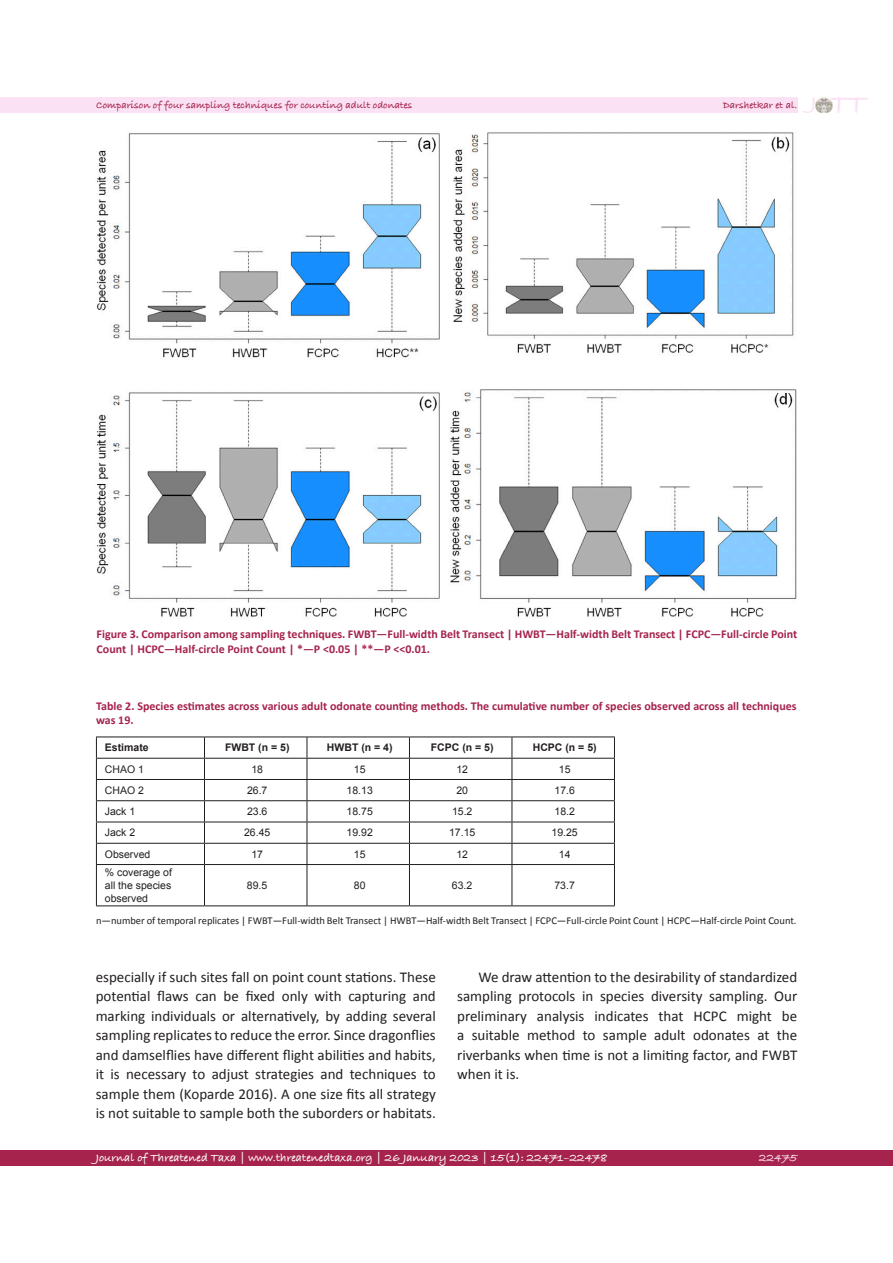
<style>
.page{position:relative;width:893px;height:1263px;background:#fff}
.page>*{position:absolute;margin:0;border:0;box-sizing:border-box;transform-origin:0 0}
.t1{font:700 28.95px "Bradley Hand ITCTT";color:#fbe1f4}
.t2{font:15px/19.5px "Calibri";color:#231f20;text-align:justify}
.t3{font:700 12px/14.4px "Calibri";color:#a5234c}
.t4{font:700 12px "Bradley Hand ITCTT";color:#fff}
.t5{font:700 12px "Bradley Hand ITCTT";color:#fbe1f4}
.t6{font:10.5px/12.6px "Arial MT2";color:#231f20;text-align:justify}
.t7{font:10.5px "Calibri";color:#231f20}
.t8{font:700 10.5px "Bradley Hand ITCTT";letter-spacing:-.005em;color:#a5234c}
.t9{font:700 10.5px "Arial";color:#231f20}
</style>
<div class="page">
<div style="left:0;top:97px;width:797px;height:16px;background:#fbe1f4"></div>
<div style="left:0;top:1150px;width:893px;height:16px;background:#a5234c"></div>
<img style="left:815px;top:97px;width:17px;height:16px">
<img style="left:97px;top:132px;width:700px;height:485px">
<hr style="left:96px;top:736px;width:108px;height:1px;background:#1d1e1f">
<hr style="left:204px;top:736px;width:103px;height:1px;background:#1d1e1f">
<hr style="left:307px;top:736px;width:102px;height:1px;background:#1d1e1f">
<hr style="left:409px;top:736px;width:103px;height:1px;background:#1d1e1f">
<hr style="left:512px;top:736px;width:103px;height:1px;background:#1d1e1f">
<hr style="left:96px;top:758px;width:108px;height:1px;background:#1d1e1f">
<hr style="left:204px;top:758px;width:103px;height:1px;background:#1d1e1f">
<hr style="left:307px;top:758px;width:102px;height:1px;background:#1d1e1f">
<hr style="left:409px;top:758px;width:103px;height:1px;background:#1d1e1f">
<hr style="left:512px;top:758px;width:103px;height:1px;background:#1d1e1f">
<hr style="left:96px;top:779px;width:108px;height:1px;background:#1d1e1f">
<hr style="left:204px;top:779px;width:103px;height:1px;background:#1d1e1f">
<hr style="left:307px;top:779px;width:102px;height:1px;background:#1d1e1f">
<hr style="left:409px;top:779px;width:103px;height:1px;background:#1d1e1f">
<hr style="left:512px;top:779px;width:103px;height:1px;background:#1d1e1f">
<hr style="left:96px;top:800px;width:108px;height:1px;background:#1d1e1f">
<hr style="left:204px;top:800px;width:103px;height:1px;background:#1d1e1f">
<hr style="left:307px;top:800px;width:102px;height:1px;background:#1d1e1f">
<hr style="left:409px;top:800px;width:103px;height:1px;background:#1d1e1f">
<hr style="left:512px;top:800px;width:103px;height:1px;background:#1d1e1f">
<hr style="left:96px;top:822px;width:108px;height:1px;background:#1d1e1f">
<hr style="left:204px;top:822px;width:103px;height:1px;background:#1d1e1f">
<hr style="left:307px;top:822px;width:102px;height:1px;background:#1d1e1f">
<hr style="left:409px;top:822px;width:103px;height:1px;background:#1d1e1f">
<hr style="left:512px;top:822px;width:103px;height:1px;background:#1d1e1f">
<hr style="left:96px;top:843px;width:108px;height:1px;background:#1d1e1f">
<hr style="left:204px;top:843px;width:103px;height:1px;background:#1d1e1f">
<hr style="left:307px;top:843px;width:102px;height:1px;background:#1d1e1f">
<hr style="left:409px;top:843px;width:103px;height:1px;background:#1d1e1f">
<hr style="left:512px;top:843px;width:103px;height:1px;background:#1d1e1f">
<hr style="left:96px;top:864px;width:108px;height:1px;background:#1d1e1f">
<hr style="left:204px;top:864px;width:103px;height:1px;background:#1d1e1f">
<hr style="left:307px;top:864px;width:102px;height:1px;background:#1d1e1f">
<hr style="left:409px;top:864px;width:103px;height:1px;background:#1d1e1f">
<hr style="left:512px;top:864px;width:103px;height:1px;background:#1d1e1f">
<hr style="left:96px;top:905px;width:108px;height:1px;background:#1d1e1f">
<hr style="left:204px;top:905px;width:103px;height:1px;background:#1d1e1f">
<hr style="left:307px;top:905px;width:102px;height:1px;background:#1d1e1f">
<hr style="left:409px;top:905px;width:103px;height:1px;background:#1d1e1f">
<hr style="left:512px;top:905px;width:103px;height:1px;background:#1d1e1f">
<svg style="left:96px;top:737px;width:1px;height:127px"></svg>
<hr style="left:96px;top:865px;width:1px;height:40px;background:#1d1e1f">
<svg style="left:204px;top:737px;width:1px;height:127px"></svg>
<svg style="left:307px;top:737px;width:1px;height:127px"></svg>
<svg style="left:409px;top:737px;width:1px;height:127px"></svg>
<svg style="left:512px;top:737px;width:1px;height:127px"></svg>
<svg style="left:614px;top:737px;width:1px;height:127px"></svg>
<hr style="left:204px;top:865px;width:1px;height:40px;background:#1d1e1f">
<hr style="left:307px;top:865px;width:1px;height:40px;background:#1d1e1f">
<hr style="left:409px;top:865px;width:1px;height:40px;background:#1d1e1f">
<hr style="left:512px;top:865px;width:1px;height:40px;background:#1d1e1f">
<hr style="left:614px;top:865px;width:1px;height:40px;background:#1d1e1f">
<h1 class="t1" style="left:811px;top:82px;width:57px"><sup>J</sup> TT</h1>
<p class="t8" style="left:96px;top:97px;width:318px">Comparison of four sampling techniques for counting adult odonates</p>
<p class="t8" style="left:723px;top:97px;width:76px">Darshetkar et al.</p>
<p class="t3" style="left:97px;top:627px;width:702px">Figure 3. Comparison among sampling techniques. FWBT—Full-width Belt Transect | HWBT—Half-width Belt Transect | FCPC—Full-circle Point<br>Count | HCPC—Half-circle Point Count | *—P &lt;0.05 | **—P &lt;&lt;0.01.</p>
<p class="t3" style="left:96px;top:699px;width:702px">Table 2. Species estimates across various adult odonate counting methods. The cumulative number of species observed across all techniques was 19.</p>
<p class="t9" style="left:105px;top:741px;width:45px">Estimate</p>
<p class="t9" style="left:225px;top:741px;width:66px">FWBT (n = 5)</p>
<p class="t9" style="left:327px;top:741px;width:67px">HWBT (n = 4)</p>
<p class="t9" style="left:431px;top:741px;width:64px">FCPC (n = 5)</p>
<p class="t9" style="left:533px;top:741px;width:65px">HCPC (n = 5)</p>
<p class="t6" style="left:105px;top:763px;width:41px">CHAO 1</p>
<p class="t6" style="left:251px;top:763px;width:13px">18</p>
<p class="t6" style="left:354px;top:763px;width:13px">15</p>
<p class="t6" style="left:456px;top:763px;width:13px">12</p>
<p class="t6" style="left:559px;top:763px;width:13px">15</p>
<p class="t6" style="left:105px;top:784px;width:41px">CHAO 2</p>
<p class="t6" style="left:247px;top:784px;width:22px">26.7</p>
<p class="t6" style="left:347px;top:784px;width:28px">18.13</p>
<p class="t6" style="left:456px;top:784px;width:13px">20</p>
<p class="t6" style="left:554px;top:784px;width:22px">17.6</p>
<p class="t6" style="left:105px;top:805px;width:32px">Jack 1</p>
<p class="t6" style="left:247px;top:805px;width:22px">23.6</p>
<p class="t6" style="left:347px;top:805px;width:28px">18.75</p>
<p class="t6" style="left:452px;top:805px;width:22px">15.2</p>
<p class="t6" style="left:554px;top:805px;width:22px">18.2</p>
<p class="t6" style="left:105px;top:826px;width:32px">Jack 2</p>
<p class="t6" style="left:244px;top:826px;width:28px">26.45</p>
<p class="t6" style="left:347px;top:826px;width:28px">19.92</p>
<p class="t6" style="left:449px;top:826px;width:28px">17.15</p>
<p class="t6" style="left:552px;top:826px;width:28px">19.25</p>
<p class="t6" style="left:105px;top:848px;width:47px">Observed</p>
<p class="t6" style="left:251px;top:848px;width:13px">17</p>
<p class="t6" style="left:354px;top:848px;width:13px">15</p>
<p class="t6" style="left:456px;top:848px;width:13px">12</p>
<p class="t6" style="left:559px;top:848px;width:13px">14</p>
<p class="t6" style="left:105px;top:866px;width:69px">% coverage of all the species observed</p>
<p class="t6" style="left:247px;top:879px;width:22px">89.5</p>
<p class="t6" style="left:354px;top:879px;width:13px">80</p>
<p class="t6" style="left:452px;top:879px;width:22px">63.2</p>
<p class="t6" style="left:554px;top:879px;width:22px">73.7</p>
<p class="t7" style="left:96px;top:914px;width:702px">n—number of temporal replicates | FWBT—Full-width Belt Transect | HWBT—Half-width Belt Transect | FCPC—Full-circle Point Count | HCPC—Half-circle Point Count.</p>
<p class="t2" style="left:96px;top:967px;width:342px">especially if such sites fall on point count stations. These potential flaws can be fixed only with capturing and marking individuals or alternatively, by adding several sampling replicates to reduce the error. Since dragonflies and damselflies have different flight abilities and habits, it is necessary to adjust strategies and techniques to sample them (Koparde 2016). A one size fits all strategy is not suitable to sample both the suborders or habitats.</p>
<p class="t2" style="left:457px;top:967px;width:342px;text-indent:21px">We draw attention to the desirability of standardized sampling protocols in species diversity sampling. Our preliminary analysis indicates that HCPC might be a suitable method to sample adult odonates at the riverbanks when time is not a limiting factor, and FWBT when it is.</p>
<p class="t4" style="left:96px;top:1149px;width:513px">Journal of Threatened Taxa | www.threatenedtaxa.org | 26 January 2023 | 15(1): 22471–22478</p>
<p class="t5" style="left:759px;top:1149px;width:39px">22475</p>
</div>
